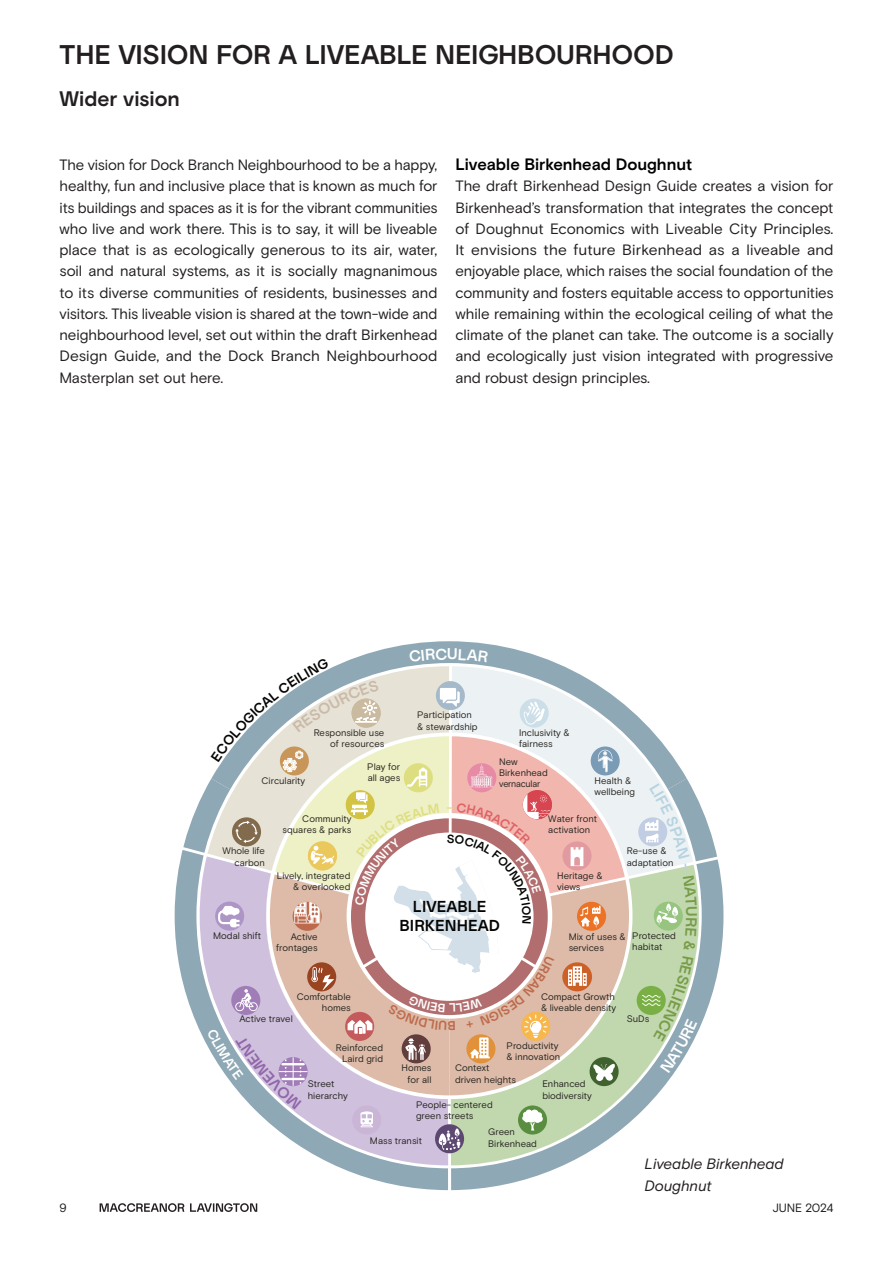
<style>
.page{position:relative;width:893px;height:1263px;background:#fff}
.page>*{position:absolute;margin:0;border:0;box-sizing:border-box;transform-origin:0 0}
.t1{font:600 27px "ML Basis";letter-spacing:-.015em;color:#231f20}
.t2{font:600 21px "ML Basis";color:#231f20}
.t3{font:600 16.5px "ML Basis";color:#000}
.t4{font:600 15.9px/19px "ML Basis";color:#040503;text-align:center}
.t5{font:15px/21.3px "Basis Grotesque";color:#231f20;text-align:justify}
.t6{font:italic 15px/21.3px "Basis Grotesque";color:#231f20}
.t7{font:600 12.9px "ML Basis";color:#ddde7f}
.t8{font:12px "Basis Grotesque";letter-spacing:-.015em;color:#231f20}
.t9{font:9.45px/11.4px "Basis Grotesque";color:#282621}
</style>
<div class="page">
<svg style="left:308px;top:1151px;width:140px;height:39px"></svg>
<svg style="left:389px;top:641px;width:120px;height:7px"></svg>
<svg style="left:451px;top:1151px;width:139px;height:39px"></svg>
<div style="left:435px;top:1124px;width:29px;height:29px;background:#5d4872;border-radius:50%"></div>
<svg style="left:190px;top:1203px;width:67px;height:9px"></svg>
<svg style="left:100px;top:1203px;width:84px;height:9px"></svg>
<svg style="left:175px;top:648px;width:548px;height:503px"></svg>
<h1 class="t1" style="left:60px;top:39px;width:616px">THE VISION FOR A LIVEABLE NEIGHBOURHOOD</h1>
<h2 class="t2" style="left:60px;top:87px;width:122px">Wider vision</h2>
<p class="t5" style="left:60px;top:154px;width:380px">The vision for Dock Branch Neighbourhood to be a happy, healthy, fun and inclusive place that is known as much for its buildings and spaces as it is for the vibrant communities who live and work there. This is to say, it will be liveable place that is as ecologically generous to its air, water, soil and natural systems, as it is socially magnanimous to its diverse communities of residents, businesses and visitors. This liveable vision is shared at the town-wide and neighbourhood level, set out within the draft Birkenhead Design Guide, and the Dock Branch Neighbourhood Masterplan set out here.</p>
<p class="t3" style="left:455px;top:155px;width:238px">Liveable Birkenhead Doughnut</p>
<p class="t5" style="left:455px;top:176px;width:380px">The draft Birkenhead Design Guide creates a vision for Birkenhead’s transformation that integrates the concept of Doughnut Economics with Liveable City Principles.<br>It envisions the future Birkenhead as a liveable and enjoyable place, which raises the social foundation of the community and fosters equitable access to opportunities while remaining within the ecological ceiling of what the climate of the planet can take. The outcome is a socially and ecologically just vision integrated with progressive and robust design principles.</p>
<p class="t9" style="left:314px;top:727px;width:72px;text-align:right">Responsible use of resources</p>
<p class="t9" style="left:417px;top:709px;width:62px">Participation &amp; stewardship</p>
<p class="t9" style="left:519px;top:727px;width:52px">Inclusivity &amp; fairness</p>
<p class="t9" style="left:262px;top:775px;width:45px">Circularity</p>
<p class="t9" style="left:367px;top:761px;width:34px">Play for all ages</p>
<p class="t9" style="left:499px;top:756px;width:50px">New<br>Birkenhead vernacular</p>
<p class="t9" style="left:595px;top:775px;width:42px">Health &amp; wellbeing</p>
<p class="t7" style="left:447px;top:800px;width:8px">-</p>
<p class="t9" style="left:283px;top:813px;width:70px;text-align:right">Community squares &amp; parks</p>
<p class="t9" style="left:548px;top:813px;width:50px">Water front activation</p>
<p class="t9" style="left:223px;top:846px;width:44px;text-align:right">Whole life carbon</p>
<p class="t9" style="left:627px;top:846px;width:48px">Re-use &amp; adaptation</p>
<p class="t9" style="left:277px;top:870px;width:75px;text-align:right">Lively, integrated &amp; overlooked</p>
<p class="t9" style="left:557px;top:870px;width:47px">Heritage &amp; views</p>
<p class="t9" style="left:213px;top:930px;width:49px">Modal shift</p>
<p class="t9" style="left:276px;top:931px;width:43px;text-align:right">Active frontages</p>
<p class="t9" style="left:297px;top:991px;width:56px;text-align:right">Comfortable homes</p>
<p class="t4" style="left:400px;top:897px;width:102px">LIVEABLE<br>BIRKENHEAD</p>
<p class="t9" style="left:632px;top:930px;width:45px">Protected habitat</p>
<p class="t9" style="left:569px;top:931px;width:58px">Mix of uses &amp; services</p>
<p class="t9" style="left:541px;top:991px;width:77px">Compact Growth &amp; liveable density</p>
<p class="t9" style="left:239px;top:1013px;width:55px">Active travel</p>
<p class="t9" style="left:627px;top:1013px;width:24px">SuDs</p>
<p class="t9" style="left:336px;top:1042px;width:49px;text-align:right">Reinforced<br>Laird grid</p>
<p class="t9" style="left:308px;top:1078px;width:42px">Street hierarchy</p>
<p class="t9" style="left:507px;top:1040px;width:55px">Productivity &amp; innovation</p>
<p class="t9" style="left:402px;top:1062px;width:31px;text-align:right">Homes for all</p>
<p class="t9" style="left:455px;top:1063px;width:63px">Context driven heights</p>
<p class="t9" style="left:416px;top:1099px;width:78px">People- centered green streets</p>
<p class="t9" style="left:542px;top:1078px;width:51px">Enhanced biodiversity</p>
<p class="t9" style="left:370px;top:1136px;width:54px">Mass transit</p>
<p class="t9" style="left:488px;top:1126px;width:50px">Green<br>Birkenhead</p>
<p class="t6" style="left:644px;top:1154px;width:141px">Liveable Birkenhead<br>Doughnut</p>
<p class="t8" style="left:60px;top:1201px;width:9px">9</p>
<p class="t8" style="left:772px;top:1201px;width:63px">JUNE 2024</p>
</div>
